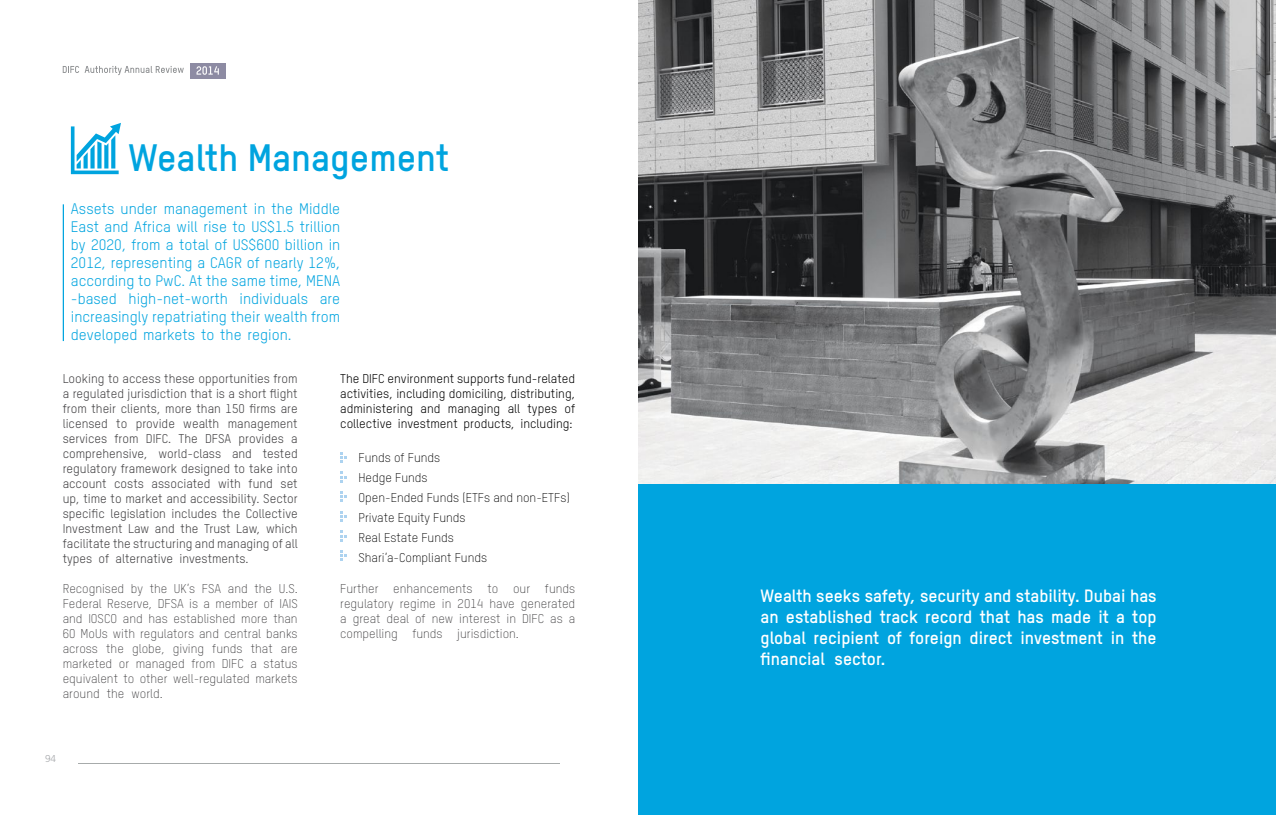
<style>
.page{position:relative;width:1276px;height:815px;background:#fff}
.page>*{position:absolute;margin:0;border:0;box-sizing:border-box;transform-origin:0 0}
.t1{font:700 37.5px "TSTAR";color:#00a4df}
.t2{font:700 17.5px/21px "TSTAR";color:#fff;text-align:justify}
.t3{font:15px/18px "TSTAR";color:#00a4df;text-align:justify}
.t4{font:12.5px/15px "TSTAR";color:#414042;text-align:justify}
.t5{font:300 12.5px/15px "TSTAR";color:#414042;text-align:justify}
.t6{font:12.5px/15px "TSTAR";color:#000;text-align:justify}
.t7{font:300 12.5px/20px "TSTAR";color:#000}
.t8{font:300 10px "Frutiger";color:#a7a9ac}
</style>
<div class="page">
<div style="left:638px;top:404px;width:638px;height:411px;background:#00a4df"></div>
<hr style="left:78px;top:764px;width:482px;height:1px;background:#a7abab">
<svg style="left:71px;top:123px;width:50px;height:51px"></svg>
<hr style="left:63px;top:204px;width:1px;height:137px;background:#00a4df">
<svg style="left:340px;top:452px;width:7px;height:11px"></svg>
<svg style="left:340px;top:472px;width:7px;height:11px"></svg>
<svg style="left:340px;top:491px;width:7px;height:11px"></svg>
<svg style="left:340px;top:511px;width:7px;height:11px"></svg>
<svg style="left:340px;top:531px;width:7px;height:11px"></svg>
<svg style="left:340px;top:550px;width:7px;height:11px"></svg>
<div style="left:190px;top:63px;width:35px;height:15px;background:#8d8ba3"></div>
<svg style="left:196px;top:66px;width:23px;height:9px"></svg>
<svg style="left:63px;top:66px;width:16px;height:7px"></svg>
<svg style="left:85px;top:66px;width:99px;height:9px"></svg>
<img style="left:638px;top:0;width:638px;height:484px">
<h1 class="t1" style="left:129px;top:135px;width:322px">Wealth Management</h1>
<p class="t3" style="left:71px;top:200px;width:271px">Assets under management in the Middle East and Africa will rise to US$1.5 trillion by 2020, from a total of US$600 billion in 2012, representing a CAGR of nearly 12%, according to PwC. At the same time, MENA -based high-net-worth individuals are increasingly repatriating their wealth from developed markets to the region.</p>
<p class="t4" style="left:63px;top:371px;width:236px">Looking to access these opportunities from a regulated jurisdiction that is a short flight from their clients, more than 150 firms are licensed to provide wealth management services from DIFC. The DFSA provides a comprehensive, world-class and tested regulatory framework designed to take into account costs associated with fund set up, time to market and accessibility. Sector specific legislation includes the Collective Investment Law and the Trust Law, which facilitate the structuring and managing of all types of alternative investments.</p>
<p class="t5" style="left:63px;top:581px;width:236px">Recognised by the UK’s FSA and the U.S.<br>Federal Reserve, DFSA is a member of IAIS and IOSCO and has established more than 60 MoUs with regulators and central banks across the globe, giving funds that are marketed or managed from DIFC a status equivalent to other well-regulated markets around the world.</p>
<p class="t6" style="left:340px;top:371px;width:236px">The DIFC environment supports fund-related activities, including domiciling, distributing, administering and managing all types of collective investment products, including:</p>
<p class="t7" style="left:358px;top:447px;width:213px">Funds of Funds<br>Hedge Funds<br>Open-Ended Funds (ETFs and non-ETFs)<br>Private Equity Funds<br>Real Estate Funds<br>Shari’a-Compliant Funds</p>
<p class="t5" style="left:340px;top:581px;width:236px">Further enhancements to our funds regulatory regime in 2014 have generated a great deal of new interest in DIFC as a compelling funds jurisdiction.</p>
<p class="t8" style="left:45px;top:753px;width:13px">94</p>
<h2 class="t2" style="left:760px;top:585px;width:397px">Wealth seeks safety, security and stability. Dubai has an established track record that has made it a top global recipient of foreign direct investment in the financial sector.</h2>
</div>
